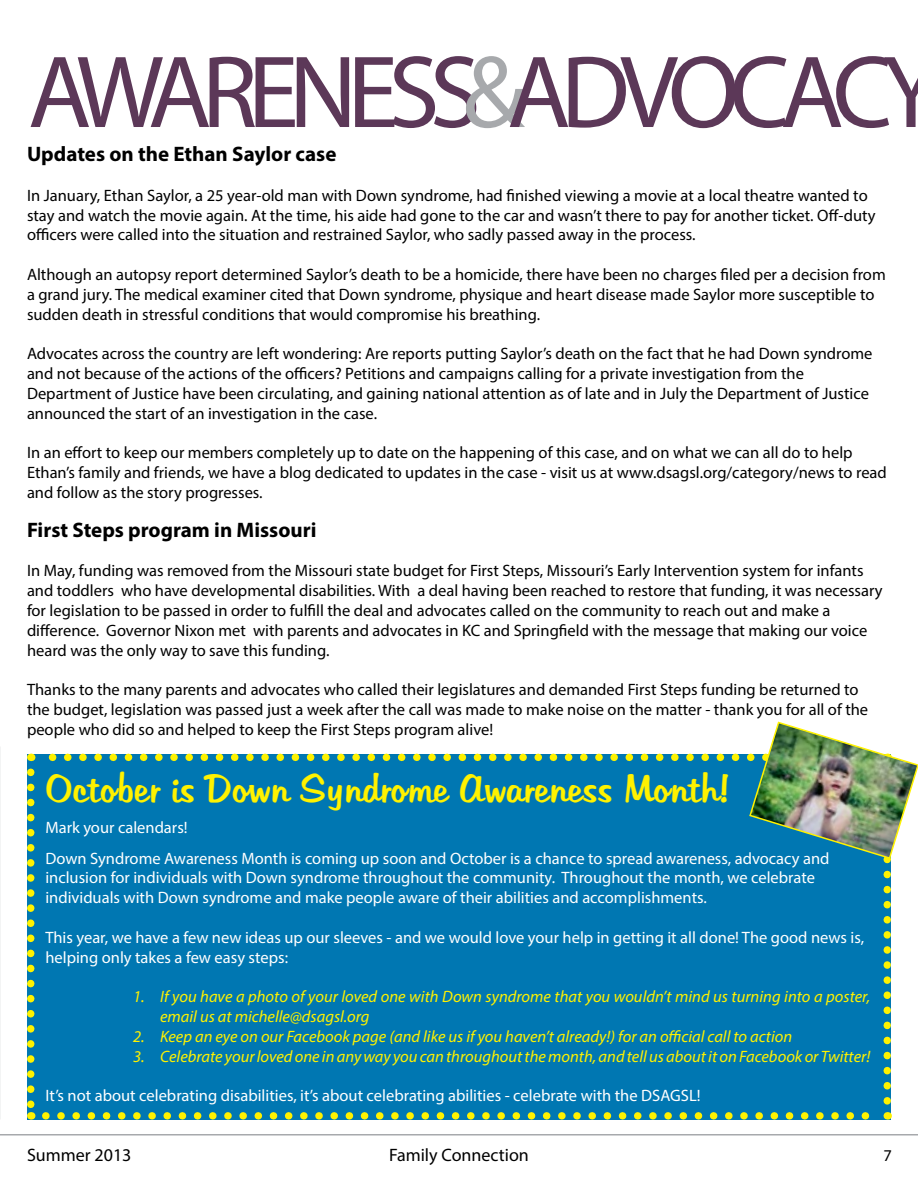
<style>
.page{position:relative;width:918px;height:1188px;background:#fff}
.page>*{position:absolute;margin:0;border:0;box-sizing:border-box;transform-origin:0 0}
.t1{font:103.5px "Myriad Pro";letter-spacing:-.095em;color:#5c3858}
.t2{font:39px "Tabitha";color:#fff200}
.t3{font:700 21px "Myriad Pro";color:#000}
.t4{font:18px "Myriad Pro";color:#000}
.t5{font:16.5px/19.8px "Myriad Pro";color:#000}
.t6{font:16.5px/19.8px "Myriad Pro";color:#fff}
.t7{font:italic 16.5px/19.8px "Myriad Pro";color:#fff200}
.s1{color:#a7a9ac}
</style>
<div class="page">
<hr style="left:0;top:1134px;width:918px;height:2px;background:#a7a9ac">
<svg style="left:27px;top:721px;width:891px;height:399px;background:#2287b2"></svg>
<h1 class="t1" style="left:28px;top:28px;width:913px">AWARENESS <span class="s1">&amp;</span> ADVOCACY</h1>
<p class="t3" style="left:27px;top:140px;width:311px">Updates on the Ethan Saylor case</p>
<p class="t5" style="left:27px;top:185px;width:850px">In January, Ethan Saylor, a 25 year-old man with Down syndrome, had finished viewing a movie at a local theatre wanted to stay and watch the movie again. At the time, his aide had gone to the car and wasn’t there to pay for another ticket. Off-duty officers were called into the situation and restrained Saylor, who sadly passed away in the process.</p>
<p class="t5" style="left:27px;top:264px;width:860px">Although an autopsy report determined Saylor’s death to be a homicide, there have been no charges filed per a decision from a grand jury. The medical examiner cited that Down syndrome, physique and heart disease made Saylor more susceptible to sudden death in stressful conditions that would compromise his breathing.</p>
<p class="t5" style="left:27px;top:343px;width:847px">Advocates across the country are left wondering: Are reports putting Saylor’s death on the fact that he had Down syndrome and not because of the actions of the officers? Petitions and campaigns calling for a private investigation from the Department of Justice have been circulating, and gaining national attention as of late and in July the Department of Justice announced the start of an investigation in the case.</p>
<p class="t5" style="left:27px;top:442px;width:861px">In an effort to keep our members completely up to date on the happening of this case, and on what we can all do to help<br>Ethan’s family and friends, we have a blog dedicated to updates in the case - visit us at www.dsagsl.org/category/news to read and follow as the story progresses.</p>
<p class="t3" style="left:27px;top:516px;width:291px">First Steps program in Missouri</p>
<p class="t5" style="left:27px;top:561px;width:857px">In May, funding was removed from the Missouri state budget for First Steps, Missouri’s Early Intervention system for infants and toddlers who have developmental disabilities. With a deal having been reached to restore that funding, it was necessary for legislation to be passed in order to fulfill the deal and advocates called on the community to reach out and make a difference. Governor Nixon met with parents and advocates in KC and Springfield with the message that making our voice heard was the only way to save this funding.</p>
<p class="t5" style="left:27px;top:679px;width:843px">Thanks to the many parents and advocates who called their legislatures and demanded First Steps funding be returned to the budget, legislation was passed just a week after the call was made to make noise on the matter - thank you for all of the people who did so and helped to keep the First Steps program alive!</p>
<h2 class="t2" style="left:45px;top:764px;width:686px">October is Down Syndrome Awareness Month!</h2>
<p class="t6" style="left:45px;top:812px;width:786px;line-height:30.6px">Mark your calendars!<br>Down Syndrome Awareness Month is coming up soon and October is a chance to spread awareness, advocacy and</p>
<p class="t6" style="left:45px;top:868px;width:771px">inclusion for individuals with Down syndrome throughout the community. Throughout the month, we celebrate individuals with Down syndrome and make people aware of their abilities and accomplishments.</p>
<p class="t6" style="left:45px;top:927px;width:820px">This year, we have a few new ideas up our sleeves - and we would love your help in getting it all done! The good news is, helping only takes a few easy steps:</p>
<p class="t7" style="left:160px;top:987px;width:712px;text-indent:-27px">1. If you have a photo of your loved one with Down syndrome that you wouldn’t mind us turning into a poster, email us at michelle@dsagsl.org</p>
<p class="t7" style="left:133px;top:1026px;width:661px">2. Keep an eye on our Facebook page (and like us if you haven’t already!) for an official call to action</p>
<p class="t7" style="left:133px;top:1046px;width:739px">3. Celebrate your loved one in any way you can throughout the month, and tell us about it on Facebook or Twitter!</p>
<p class="t6" style="left:45px;top:1086px;width:657px">It’s not about celebrating disabilities, it’s about celebrating abilities - celebrate with the DSAGSL!</p>
<p class="t4" style="left:27px;top:1144px;width:106px">Summer 2013</p>
<p class="t4" style="left:389px;top:1144px;width:141px">Family Connection</p>
<p class="t5" style="left:884px;top:1145px;width:10px">7</p>
</div>
